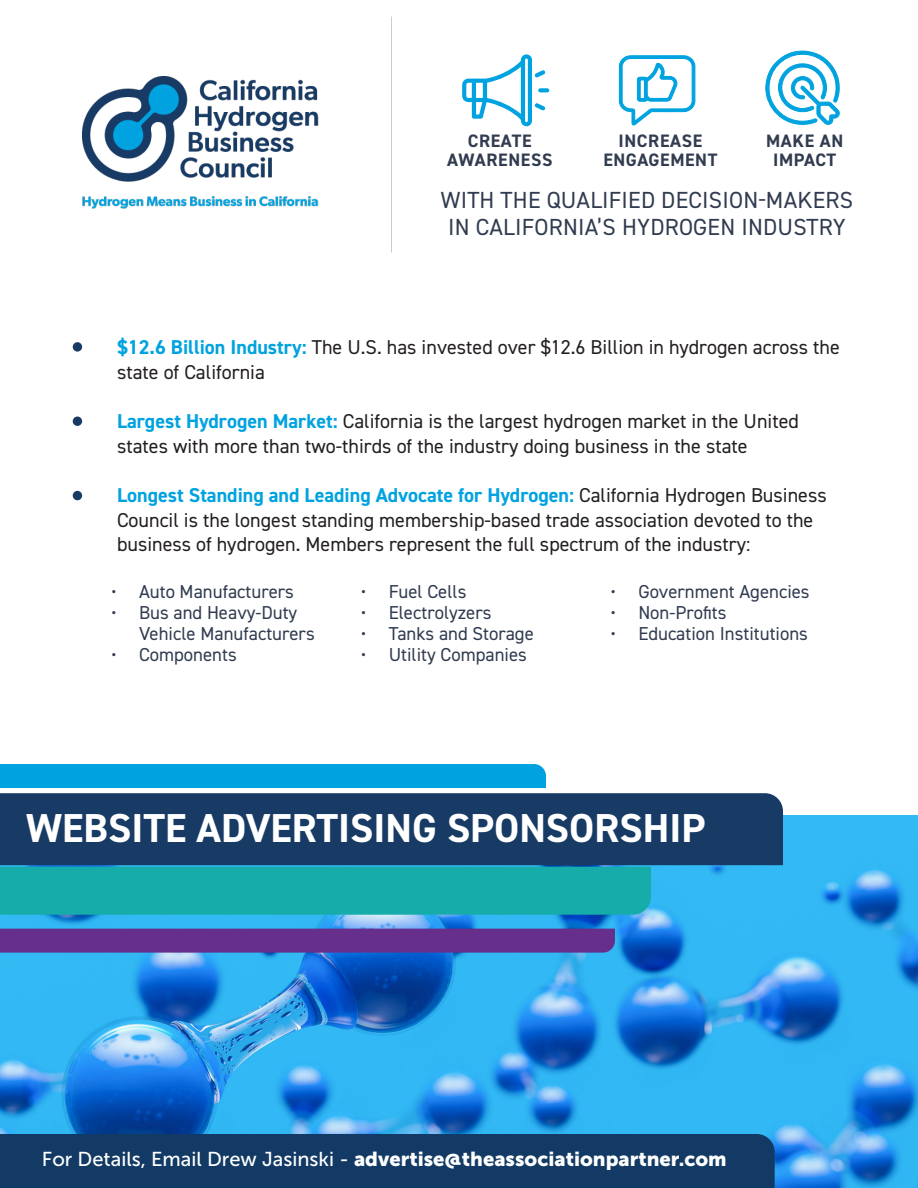
<style>
.page{position:relative;width:918px;height:1188px;background:#fff}
.page>*{position:absolute;margin:0;border:0;box-sizing:border-box;transform-origin:0 0}
.t1{font:700 40.5px "DIN2014";color:#fff}
.t2{font:23.4px/27.9px "DIN2014";letter-spacing:.01em;color:#313c50;text-align:center}
.t3{font:20.1px/24.8px "DIN2014";color:#231f20}
.t4{font:20.1px "Museo Sans 900";color:#fff}
.t5{font:18.75px/21px "DIN2014";color:#313c50}
.t6{font:700 18px/19.4px "DIN2014";letter-spacing:.035em;color:#313c50;text-align:center}
.s1{font-weight:700;color:#00a3df}
.s2{font-family:"Museo Sans 500"}
</style>
<div class="page">
<div style="left:73px;top:342px;width:9px;height:10px;background:#183b65;border-radius:50%"></div>
<div style="left:73px;top:417px;width:9px;height:9px;background:#183b65;border-radius:50%"></div>
<div style="left:73px;top:491px;width:9px;height:9px;background:#183b65;border-radius:50%"></div>
<img style="left:0;top:816px;width:918px;height:372px">
<div style="left:0;top:1134px;width:775px;height:54px;background:#133a64"></div>
<div style="left:0;top:929px;width:615px;height:24px;background:#652f8b"></div>
<div style="left:0;top:867px;width:651px;height:48px;background:#15aca9"></div>
<div style="left:0;top:764px;width:546px;height:24px;background:#00a3df"></div>
<div style="left:0;top:793px;width:783px;height:72px;background:#183b65"></div>
<svg style="left:462px;top:54px;width:87px;height:73px"></svg>
<svg style="left:618px;top:55px;width:78px;height:71px"></svg>
<svg style="left:765px;top:51px;width:75px;height:74px"></svg>
<img style="left:82px;top:76px;width:237px;height:133px">
<p class="t6" style="left:447px;top:131px;width:107px">CREATE<br>AWARENESS</p>
<p class="t6" style="left:619px;top:131px;width:85px">INCREASE</p>
<p class="t6" style="left:766px;top:131px;width:79px">MAKE AN</p>
<p class="t6" style="left:773px;top:150px;width:65px">IMPACT</p>
<p class="t2" style="left:441px;top:185px;width:414px">WITH THE QUALIFIED DECISION-MAKERS<br>IN CALIFORNIA’S HYDROGEN INDUSTRY</p>
<p class="t6" style="left:603px;top:150px;width:116px">ENGAGEMENT</p>
<p class="t3" style="left:117px;top:334px;width:724px"><span class="s1">$12.6 Billion Industry:</span> The U.S. has invested over $12.6 Billion in hydrogen across the state of California</p>
<p class="t3" style="left:117px;top:408px;width:684px"><span class="s1">Largest Hydrogen Market:</span> California is the largest hydrogen market in the United states with more than two-thirds of the industry doing business in the state</p>
<p class="t3" style="left:117px;top:482px;width:711px"><span class="s1">Longest Standing and Leading Advocate for Hydrogen:</span> California Hydrogen Business<br>Council is the longest standing membership-based trade association devoted to the business of hydrogen. Members represent the full spectrum of the industry:</p>
<p class="t5" style="left:111px;top:581px;width:184px">• Auto Manufacturers</p>
<p class="t5" style="left:139px;top:602px;width:177px;text-indent:-28px">• Bus and Heavy-Duty<br>Vehicle Manufacturers</p>
<p class="t5" style="left:111px;top:644px;width:127px">• Components</p>
<p class="t5" style="left:361px;top:581px;width:107px">• Fuel Cells</p>
<p class="t5" style="left:361px;top:602px;width:132px">• Electrolyzers</p>
<p class="t5" style="left:361px;top:623px;width:174px">• Tanks and Storage</p>
<p class="t5" style="left:361px;top:644px;width:168px">• Utility Companies</p>
<p class="t5" style="left:611px;top:581px;width:201px">• Government Agencies</p>
<p class="t5" style="left:611px;top:602px;width:117px">• Non-Profits</p>
<p class="t5" style="left:611px;top:623px;width:199px">• Education Institutions</p>
<h1 class="t1" style="left:26px;top:801px;width:681px">WEBSITE ADVERTISING SPONSORSHIP</h1>
<p class="t4" style="left:42px;top:1147px;width:686px"><span class="s2">For Details, Email Drew Jasinski -</span> advertise@theassociationpartner.com</p>
</div>
